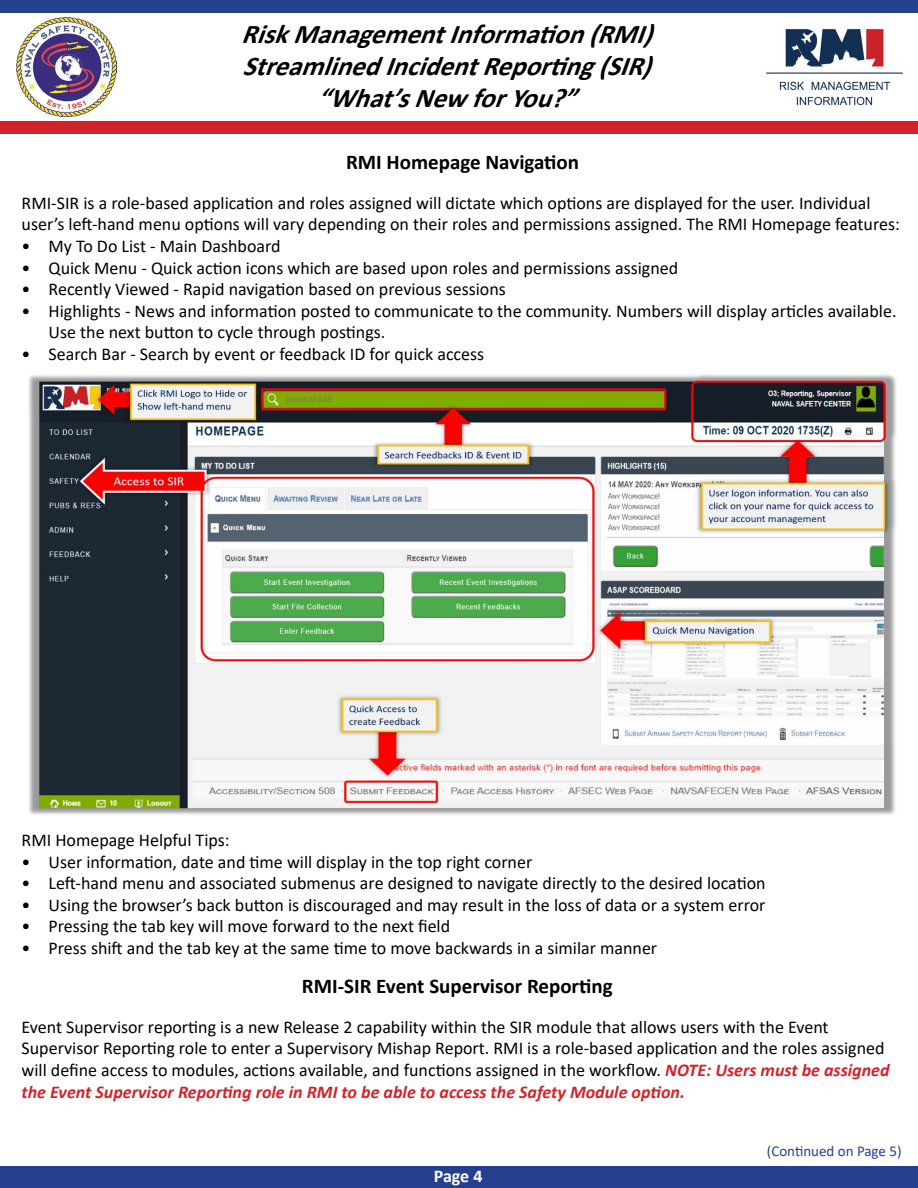
<style>
.page{position:relative;width:918px;height:1188px;background:#fff}
.page>*{position:absolute;margin:0;border:0;box-sizing:border-box;transform-origin:0 0}
.t1{font:italic 700 27px "Calibri";color:#000}
.t2{font:700 21px "Calibri";color:#000}
.t3{font:18px/21.6px "Calibri";color:#000}
.t4{font:700 18px "Calibri";color:#fff}
.t5{font:15px "Calibri";color:#25408f}
.s1{font-weight:700;font-style:italic;color:#d2232a}
</style>
<div class="page">
<div style="left:0;top:1166px;width:918px;height:22px;background:#25408f"></div>
<img style="left:16px;top:18px;width:101px;height:99px">
<img style="left:766px;top:28px;width:137px;height:78px">
<div style="left:0;top:0;width:918px;height:13px;background:#25408f"></div>
<div style="left:0;top:122px;width:918px;height:12px;background:#d2232a"></div>
<img style="left:29px;top:374px;width:868px;height:441px">
<p class="t1" style="left:241px;top:15px;width:425px">RiskManagementInformation(RMI)</p>
<p class="t1" style="left:242px;top:47px;width:423px">StreamlinedIncidentReporting(SIR)</p>
<p class="t1" style="left:318px;top:79px;width:273px">“What’sNewforYou?”</p>
<p class="t2" style="left:346px;top:147px;width:235px">RMI Homepage Navigation</p>
<p class="t3" style="left:22px;top:192px;width:880px">RMI-SIR is a role-based application and roles assigned will dictate which options are displayed for the user. Individual user’s left-hand menu options will vary depending on their roles and permissions assigned. The RMI Homepage features:</p>
<p class="t3" style="left:22px;top:235px;width:261px">• My To Do List - Main Dashboard</p>
<p class="t3" style="left:22px;top:256px;width:658px">• Quick Menu - Quick action icons which are based upon roles and permissions assigned</p>
<p class="t3" style="left:22px;top:278px;width:486px">• Recently Viewed - Rapid navigation based on previous sessions</p>
<p class="t3" style="left:49px;top:300px;width:849px;text-indent:-27px">• Highlights - News and information posted to communicate to the community. Numbers will display articles available.<br>Use the next button to cycle through postings.</p>
<p class="t3" style="left:22px;top:343px;width:464px">• Search Bar - Search by event or feedback ID for quick access</p>
<p class="t3" style="left:22px;top:829px;width:210px">RMI Homepage Helpful Tips:</p>
<p class="t3" style="left:22px;top:850px;width:512px">• User information, date and time will display in the top right corner</p>
<p class="t3" style="left:22px;top:872px;width:746px">• Left-hand menu and associated submenus are designed to navigate directly to the desired location</p>
<p class="t3" style="left:22px;top:894px;width:745px">• Using the browser’s back button is discouraged and may result in the loss of data or a system error</p>
<p class="t3" style="left:22px;top:915px;width:430px">• Pressing the tab key will move forward to the next field</p>
<p class="t3" style="left:22px;top:937px;width:637px">• Press shift and the tab key at the same time to move backwards in a similar manner</p>
<p class="t2" style="left:302px;top:971px;width:312px">RMI-SIR Event Supervisor Reporting</p>
<p class="t3" style="left:22px;top:1016px;width:869px">Event Supervisor reporting is a new Release 2 capability within the SIR module that allows users with the Event Supervisor Reporting role to enter a Supervisory Mishap Report. RMI is a role-based application and the roles assigned will define access to modules, actions available, and functions assigned in the workflow. <span class="s1">NOTE: Users must be assigned the Event Supervisor Reporting role in RMI to be able to access the Safety Module option.</span></p>
<p class="t4" style="left:434px;top:1163px;width:50px">Page 4</p>
<p class="t5" style="left:767px;top:1141px;width:136px">(Continued on Page 5)</p>
</div>
